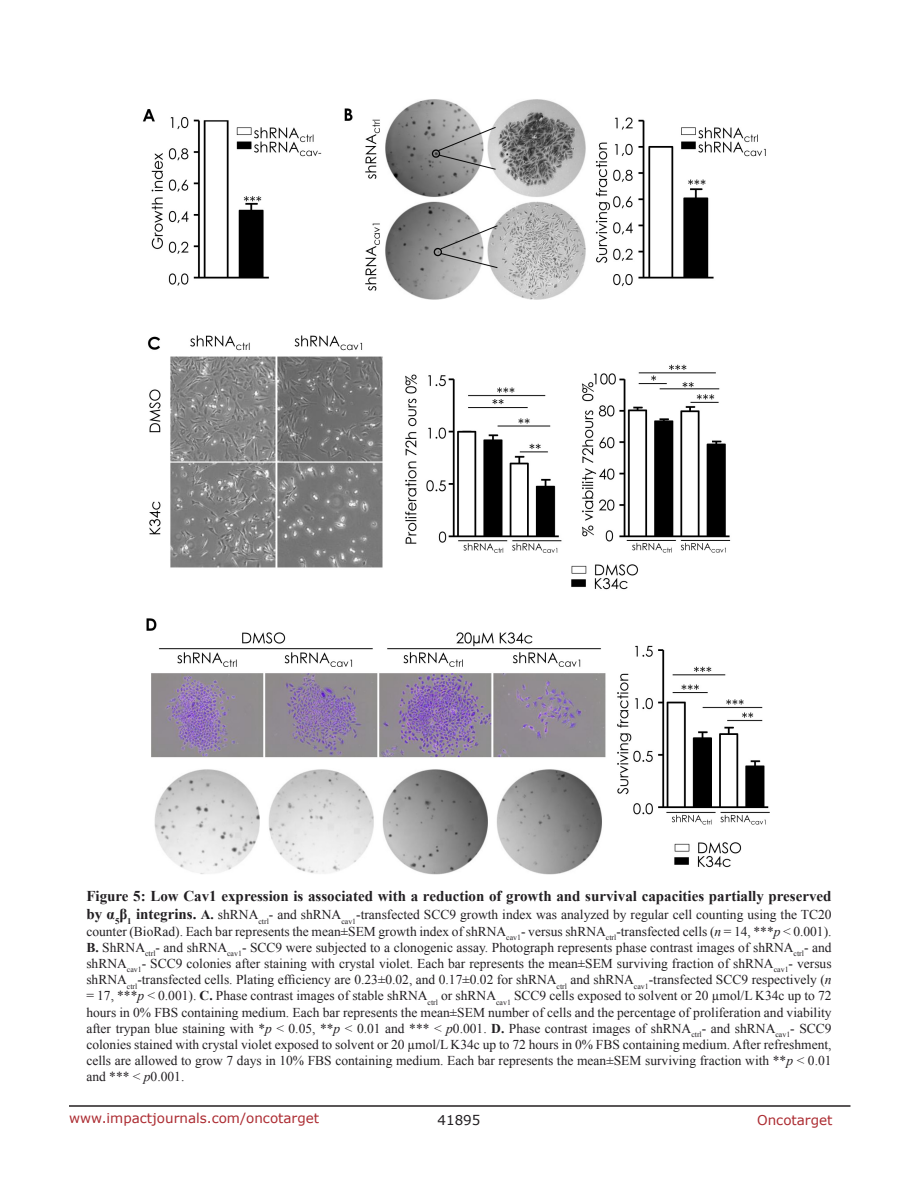
<style>
.page{position:relative;width:918px;height:1188px;background:#fff}
.page>*{position:absolute;margin:0;border:0;box-sizing:border-box;transform-origin:0 0}
.FigureText{font:700 15px "Times New Roman";color:#221f22}
.FigureText-2{font:13.5px/16.2px "Times New Roman";color:#221f22;text-align:justify}
.t1{font:13.5px "Verdana";color:#ac2b31}
.t2{font:13.5px "Verdana";color:#221f22}
.s1{font-weight:700;font-size:15px}
.s2{font-weight:700}
.s3{font-style:italic}
</style>
<div class="page">
<hr style="left:69px;top:1105px;width:781px;height:2px;background:#231f20">
<img style="left:142px;top:99px;width:628px;height:776px">
<p class="FigureText" style="left:86px;top:886px;width:747px">Figure 5: Low Cav1 expression is associated with a reduction of growth and survival capacities partially preserved</p>
<p class="FigureText-2" style="left:86px;top:907px;width:747px"><span class="s1">by α</span><sub>5</sub><span class="s1">β</span><sub>1</sub> <span class="s1">integrins.</span> <span class="s2">A.</span> shRNA<sub>ctrl</sub>- and shRNA<sub>cav1</sub>-transfected SCC9 growth index was analyzed by regular cell counting using the TC20 counter (BioRad). Each bar represents the mean±SEM growth index of shRNA<sub>cav1</sub>- versus shRNA<sub>ctrl</sub>-transfected cells (<span class="s3">n</span> = 14, ***<span class="s3">p</span> &lt; 0.001).<br><span class="s2">B.</span> ShRNA<sub>ctrl</sub>- and shRNA<sub>cav1</sub>- SCC9 were subjected to a clonogenic assay. Photograph represents phase contrast images of shRNA<sub>ctrl</sub>- and shRNA<sub>cav1</sub>- SCC9 colonies after staining with crystal violet. Each bar represents the mean±SEM surviving fraction of shRNA<sub>cav1</sub>- versus shRNA<sub>ctrl</sub>-transfected cells. Plating efficiency are 0.23±0.02, and 0.17±0.02 for shRNA<sub>ctrl</sub> and shRNA<sub>cav1</sub>-transfected SCC9 respectively (<span class="s3">n </span>= 17, ***<span class="s3">p</span> &lt; 0.001). <span class="s2">C.</span> Phase contrast images of stable shRNA<sub>ctrl</sub> or shRNA<sub>cav1</sub> SCC9 cells exposed to solvent or 20 µmol/L K34c up to 72 hours in 0% FBS containing medium. Each bar represents the mean±SEM number of cells and the percentage of proliferation and viability after trypan blue staining with *<span class="s3">p</span> &lt; 0.05, **<span class="s3">p</span> &lt; 0.01 and *** &lt; <span class="s3">p</span>0.001. <span class="s2">D.</span> Phase contrast images of shRNA<sub>ctrl</sub>- and shRNA<sub>cav1</sub>- SCC9 colonies stained with crystal violet exposed to solvent or 20 µmol/L K34c up to 72 hours in 0% FBS containing medium. After refreshment, cells are allowed to grow 7 days in 10% FBS containing medium. Each bar represents the mean±SEM surviving fraction with **<span class="s3">p</span> &lt; 0.01 and *** &lt; <span class="s3">p</span>0.001.</p>
<p class="t1" style="left:69px;top:1109px;width:252px">www.impactjournals.com/oncotarget</p>
<p class="t2" style="left:438px;top:1111px;width:44px">41895</p>
<p class="t1" style="left:757px;top:1111px;width:77px">Oncotarget</p>
</div>
